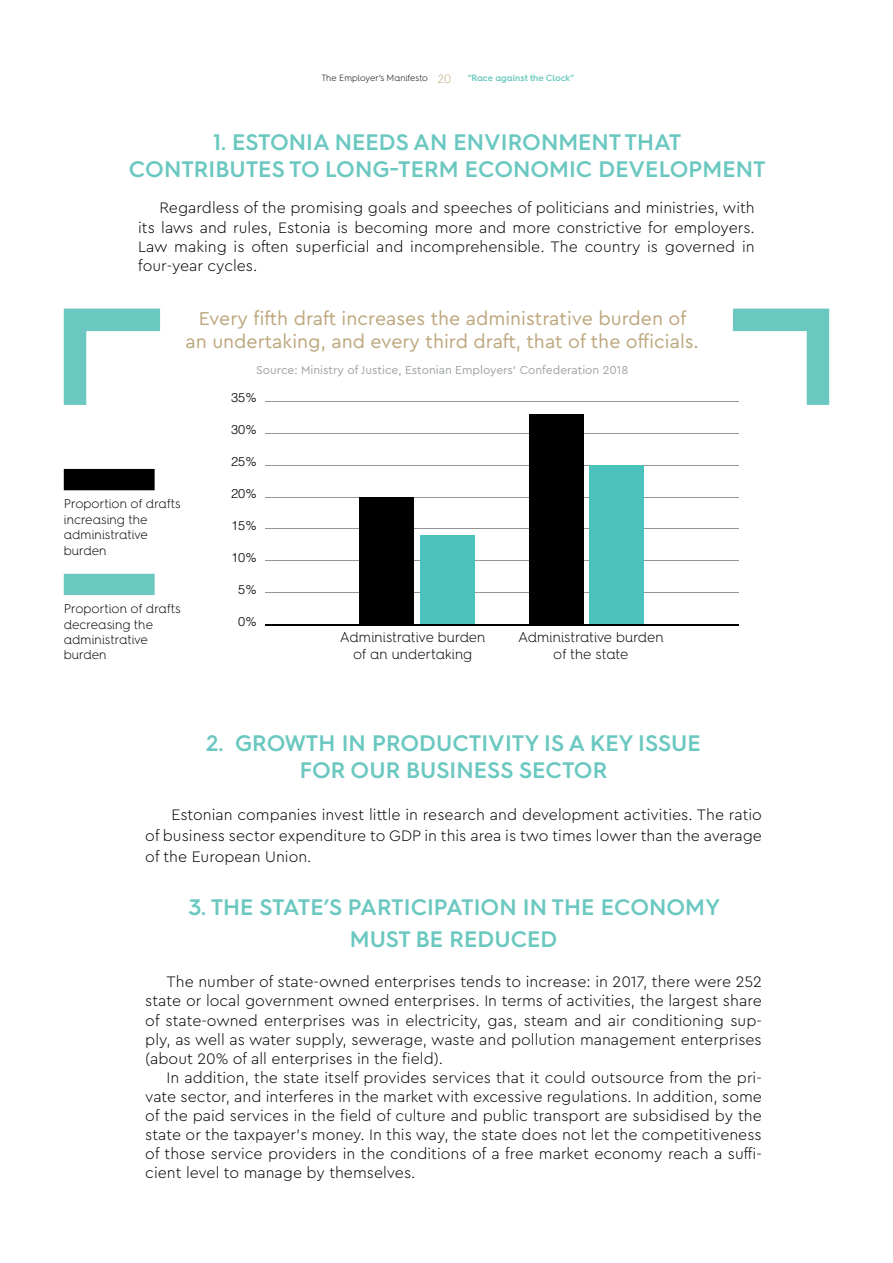
<style>
.page{position:relative;width:893px;height:1263px;background:#fff}
.page>*{position:absolute;margin:0;border:0;box-sizing:border-box;transform-origin:0 0}
.t1{font:600 22.5px/27px "Hurme Geometric Sans 4";color:#6bc8c0;text-align:center}
.t2{font:19.5px/23.4px "Cera PRO";color:#bda77d;text-align:center}
.t3{font:300 15.9px/19px "Cera PRO";color:#000;text-align:justify}
.t4{font:300 14.25px/17.1px "Hurme Geometric Sans 4";letter-spacing:-.005em;color:#000;text-align:center}
.t5{font:300 12.75px/15.3px "Hurme Geometric Sans 4";color:#000}
.t6{font:300 12.75px "Helvetica";color:#010101}
.t7{font:12px "Cera PRO";color:#9ea4a2}
.t8{font:300 9px "Hurme Geometric Sans 4";letter-spacing:-.005em;color:#000}
.t9{font:600 9px "Hurme Geometric Sans 4";color:#6bc8c0}
.s1{font-size:12px;color:#bda77d}
</style>
<div class="page">
<svg style="left:63px;top:308px;width:98px;height:97px"></svg>
<svg style="left:732px;top:308px;width:98px;height:97px"></svg>
<hr style="left:266px;top:625px;width:473px;height:1px;background:#939597">
<hr style="left:266px;top:593px;width:473px;height:1px;background:#939597">
<hr style="left:266px;top:561px;width:473px;height:1px;background:#939597">
<hr style="left:266px;top:529px;width:473px;height:1px;background:#939597">
<hr style="left:266px;top:497px;width:473px;height:1px;background:#939597">
<hr style="left:266px;top:465px;width:473px;height:1px;background:#939597">
<hr style="left:266px;top:433px;width:473px;height:1px;background:#939597">
<hr style="left:266px;top:401px;width:473px;height:1px;background:#939597">
<div style="left:420px;top:535px;width:55px;height:90px;background:#4ac1bb"></div>
<div style="left:359px;top:497px;width:55px;height:128px;background:#010101"></div>
<div style="left:589px;top:465px;width:55px;height:160px;background:#4ac1bb"></div>
<div style="left:529px;top:414px;width:54px;height:211px;background:#010101"></div>
<hr style="left:266px;top:624px;width:473px;height:1px;background:#000">
<div style="left:64px;top:469px;width:91px;height:21px;background:#000"></div>
<div style="left:64px;top:574px;width:91px;height:21px;background:#6bc8c0"></div>
<p class="t8" style="left:321px;top:72px;width:131px">The Employer’s Manifesto <span class="s1">20</span></p>
<p class="t9" style="left:468px;top:72px;width:108px">“Race against the Clock”</p>
<h1 class="t1" style="left:129px;top:128px;width:638px">1. ESTONIA NEEDS AN ENVIRONMENT THAT<br>CONTRIBUTES TO LONG-TERM ECONOMIC DEVELOPMENT</h1>
<p class="t3" style="left:138px;top:198px;width:618px;text-indent:21px">Regardless of the promising goals and speeches of politicians and ministries, with its laws and rules, Estonia is becoming more and more constrictive for employers.<br>Law making is often superficial and incomprehensible. The country is governed in four-year cycles.</p>
<p class="t2" style="left:186px;top:305px;width:515px">Every fifth draft increases the administrative burden of an undertaking, and every third draft, that of the officials.</p>
<p class="t7" style="left:256px;top:362px;width:374px">Source: Ministry of Justice, Estonian Employers’ Confederation 2018</p>
<p class="t6" style="left:231px;top:386px;width:27px">35%</p>
<p class="t6" style="left:231px;top:418px;width:27px">30%</p>
<p class="t5" style="left:64px;top:496px;width:118px">Proportion of drafts increasing the administrative burden</p>
<p class="t5" style="left:64px;top:601px;width:118px">Proportion of drafts decreasing the administrative burden</p>
<p class="t6" style="left:231px;top:450px;width:27px">25%</p>
<p class="t6" style="left:231px;top:482px;width:27px">20%</p>
<p class="t6" style="left:231px;top:514px;width:27px">15%</p>
<p class="t6" style="left:231px;top:546px;width:27px">10%</p>
<p class="t6" style="left:238px;top:578px;width:20px">5%</p>
<p class="t6" style="left:238px;top:610px;width:20px">0%</p>
<p class="t4" style="left:340px;top:628px;width:147px">Administrative burden of an undertaking</p>
<p class="t4" style="left:518px;top:628px;width:147px">Administrative burden of the state</p>
<h1 class="t1" style="left:206px;top:729px;width:496px">2. GROWTH IN PRODUCTIVITY IS A KEY ISSUE<br>FOR OUR BUSINESS SECTOR</h1>
<p class="t3" style="left:145px;top:804px;width:618px;line-height:21px;text-indent:26px">Estonian companies invest little in research and development activities. The ratio of business sector expenditure to GDP in this area is two times lower than the average of the European Union.</p>
<h1 class="t1" style="left:189px;top:891px;width:533px;line-height:31.5px">3. THE STATE’S PARTICIPATION IN THE ECONOMY<br>MUST BE REDUCED</h1>
<p class="t3" style="left:145px;top:972px;width:618px;text-indent:21px">The number of state-owned enterprises tends to increase: in 2017, there were 252 state or local government owned enterprises. In terms of activities, the largest share of state-owned enterprises was in electricity, gas, steam and air conditioning sup&shy;ply, as well as water supply, sewerage, waste and pollution management enterprises (about 20% of all enterprises in the field).</p>
<p class="t3" style="left:145px;top:1067px;width:618px;text-indent:21px">In addition, the state itself provides services that it could outsource from the pri&shy;vate sector, and interferes in the market with excessive regulations. In addition, some of the paid services in the field of culture and public transport are subsidised by the state or the taxpayer’s money. In this way, the state does not let the competitiveness of those service providers in the conditions of a free market economy reach a suffi&shy;cient level to manage by themselves.</p>
</div>
